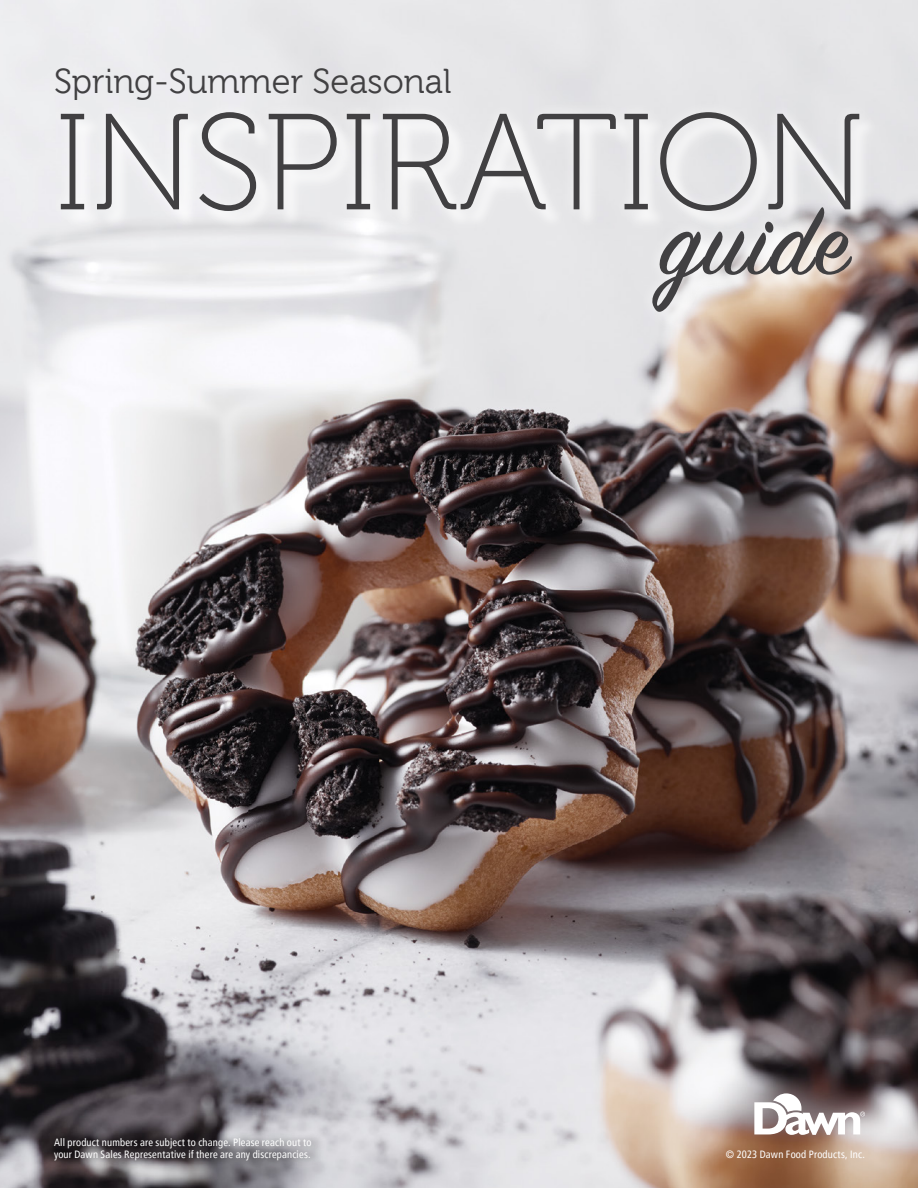
<style>
.page{position:relative;width:918px;height:1188px;background:#fff}
.page>*{position:absolute;margin:0;border:0;box-sizing:border-box;transform-origin:0 0}
.t1{font:136.5px "Museo 100";color:#414042}
.t2{font:105px "Sign Painter House Script";letter-spacing:.02em;color:#414042}
.t3{font:34.5px "Museo 300";color:#414042}
.t4{font:condensed 10.5px/12px "Frutiger LT Pro";letter-spacing:.015em;color:#fff}
</style>
<div class="page">
<img style="left:0;top:0;width:918px;height:1188px">
<svg style="left:754px;top:1093px;width:111px;height:42px"></svg>
<div style="left:49px;top:100px;width:836px;height:138px;background:#e7e7e9"></div>
<div style="left:63px;top:114px;width:815px;height:116px;background:#ededef"></div>
<div style="left:640px;top:196px;width:237px;height:142px;background:#fff;opacity:.75"></div>
<div style="left:655px;top:210px;width:216px;height:120px;background:#fff;opacity:.75"></div>
<div style="left:53px;top:1130px;width:273px;height:38px;background:#000;opacity:.75"></div>
<h3 class="t3" style="left:54px;top:63px;width:399px">Spring-Summer Seasonal</h3>
<h1 class="t1" style="left:54px;top:90px;width:813px">INSPIRATION</h1>
<h2 class="t2" style="left:660px;top:177px;width:190px">guide</h2>
<p class="t4" style="left:54px;top:1136px;width:259px">All product numbers are subject to change. Please reach out to your Dawn Sales Representative if there are any discrepancies.</p>
<p class="t4" style="left:726px;top:1148px;width:141px">© 2023 Dawn Food Products, Inc.</p>
</div>
